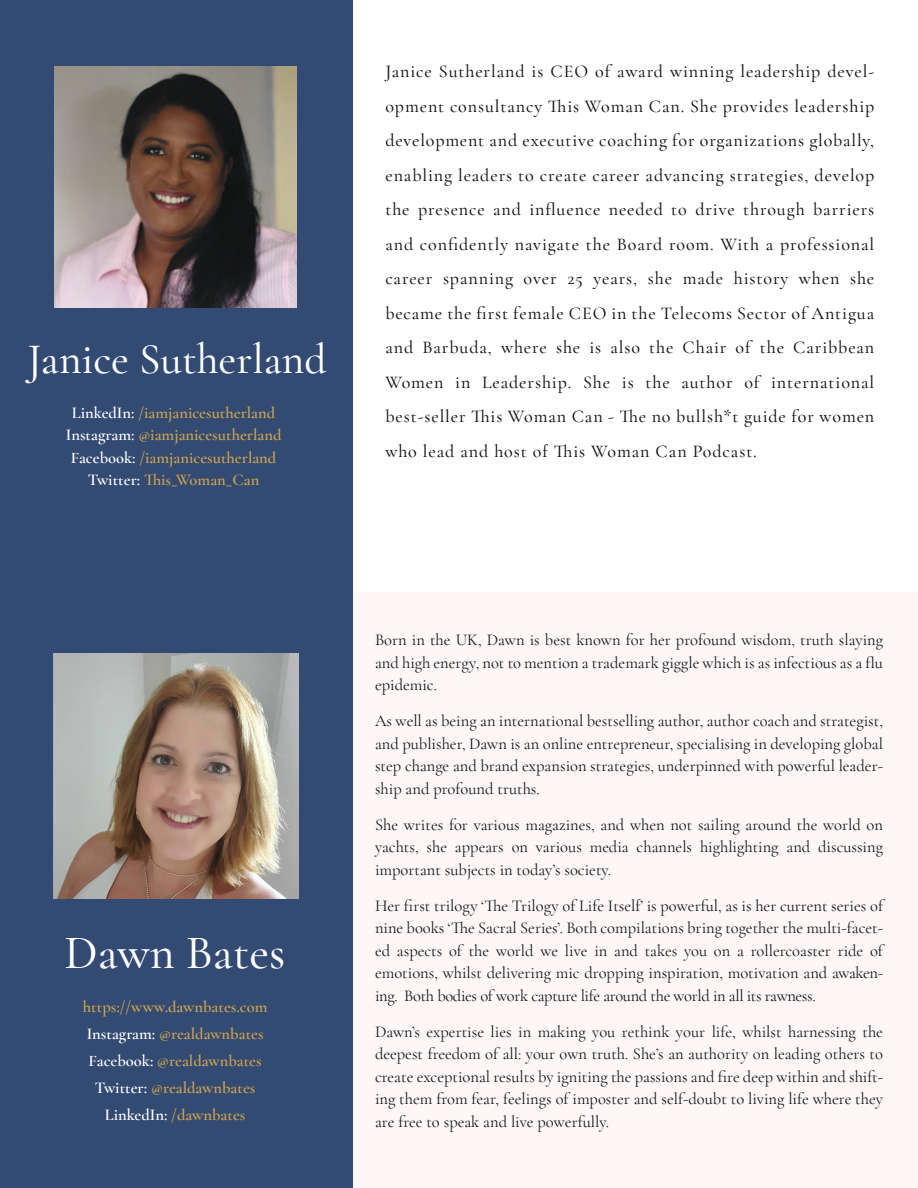
<style>
.page{position:relative;width:918px;height:1188px;background:#fff}
.page>*{position:absolute;margin:0;border:0;box-sizing:border-box;transform-origin:0 0}
.t1{font:500 48px "Cormorant Garamond";color:#fff}
.t2{font:500 43.5px "Cormorant Garamond";color:#fff}
.t3{font:500 18px/34.5px "Cormorant Garamond";letter-spacing:.05em;color:#121314;text-align:justify}
.t4{font:16.5px/22.5px "Cormorant Garamond";color:#121314;text-align:justify}
.t5{font:600 16.5px/27px "Cormorant Garamond";color:#cda44f;text-align:center}
.s1{color:#fff}
</style>
<div class="page">
<div style="left:0;top:593px;width:918px;height:595px;background:#fdf7f7"></div>
<div style="left:0;top:0;width:353px;height:1188px;background:#334a73"></div>
<img style="left:54px;top:66px;width:242px;height:242px">
<img style="left:53px;top:653px;width:246px;height:246px">
<h2 class="t2" style="left:28px;top:333px;width:301px">Janice Sutherland</h2>
<p class="t5" style="left:66px;top:401px;width:217px;line-height:22.5px"><span class="s1">LinkedIn:</span> /iamjanicesutherland<br><span class="s1">Instagram:</span> @iamjanicesutherland<br><span class="s1">Facebook:</span> /iamjanicesutherland<br><span class="s1">Twitter:</span> This_Woman_Can</p>
<p class="t3" style="left:385px;top:54px;width:490px">Janice Sutherland is CEO of award winning leadership devel&shy;opment consultancy This Woman Can. She provides leadership development and executive coaching for organizations globally, enabling leaders to create career advancing strategies, develop the presence and influence needed to drive through barriers and confidently navigate the Board room. With a professional career spanning over 25 years, she made history when she became the first female CEO in the Telecoms Sector of Antigua and Barbuda, where she is also the Chair of the Caribbean Women in Leadership. She is the author of international best-seller This Woman Can - The no bullsh*t guide for women who lead and host of This Woman Can Podcast.</p>
<h1 class="t1" style="left:65px;top:923px;width:222px">Dawn Bates</h1>
<p class="t5" style="left:83px;top:993px;width:186px">https://www.dawnbates.com<br><span class="s1">Instagram:</span> @realdawnbates<br><span class="s1">Facebook:</span> @realdawnbates<br><span class="s1">Twitter:</span> @realdawnbates<br><span class="s1">LinkedIn:</span> /dawnbates</p>
<p class="t4" style="left:375px;top:629px;width:510px">Born in the UK, Dawn is best known for her profound wisdom, truth slaying and high energy, not to mention a trademark giggle which is as infectious as a flu epidemic.</p>
<p class="t4" style="left:375px;top:710px;width:509px">As well as being an international bestselling author, author coach and strategist, and publisher, Dawn is an online entrepreneur, specialising in developing global step change and brand expansion strategies, underpinned with powerful leader&shy;ship and profound truths.</p>
<p class="t4" style="left:375px;top:813px;width:509px">She writes for various magazines, and when not sailing around the world on yachts, she appears on various media channels highlighting and discussing important subjects in today’s society.</p>
<p class="t4" style="left:375px;top:894px;width:510px">Her first trilogy ‘The Trilogy of Life Itself’ is powerful, as is her current series of nine books ‘The Sacral Series’. Both compilations bring together the multi-facet&shy;ed aspects of the world we live in and takes you on a rollercoaster ride of emotions, whilst delivering mic dropping inspiration, motivation and awaken&shy;ing. Both bodies of work capture life around the world in all its rawness.</p>
<p class="t4" style="left:375px;top:1020px;width:509px">Dawn’s expertise lies in making you rethink your life, whilst harnessing the deepest freedom of all: your own truth. She’s an authority on leading others to create exceptional results by igniting the passions and fire deep within and shift&shy;ing them from fear, feelings of imposter and self-doubt to living life where they are free to speak and live powerfully.</p>
</div>
